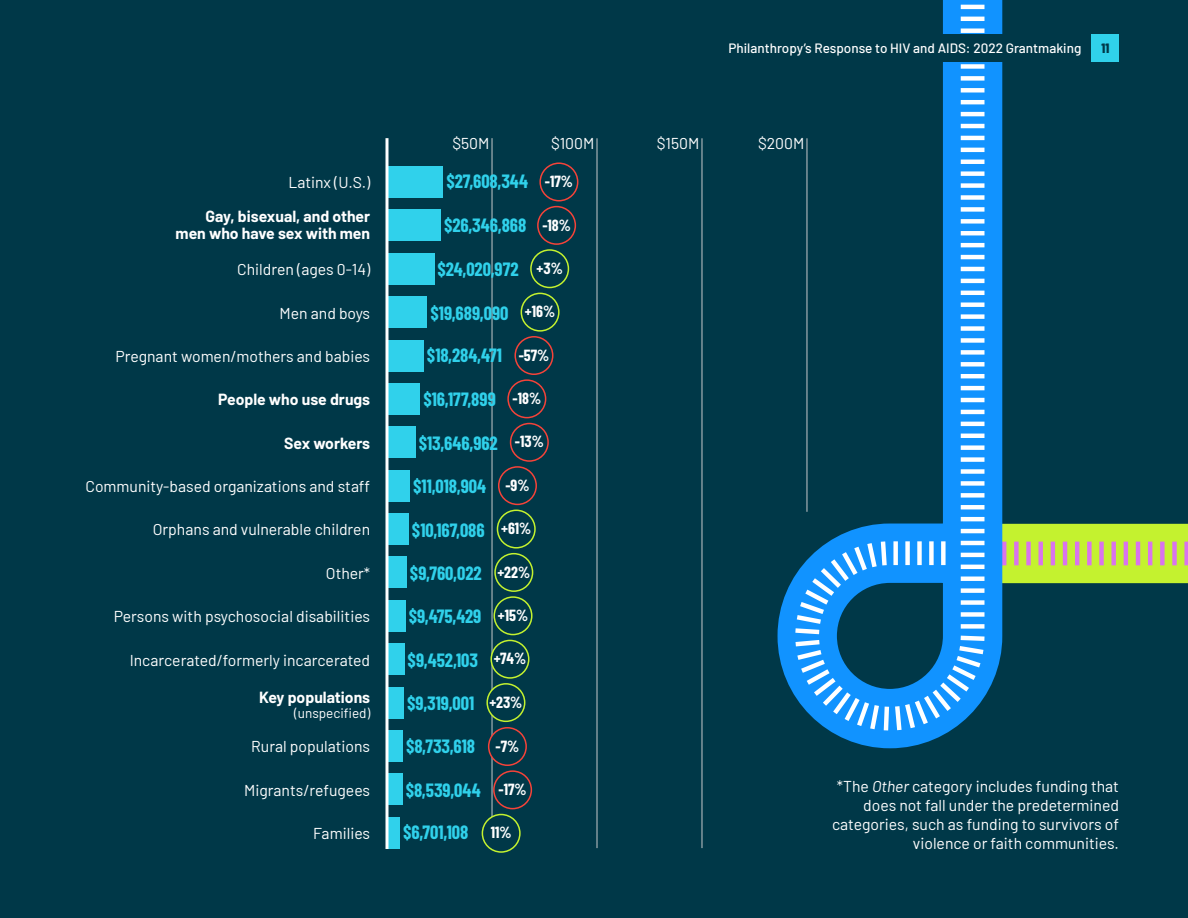
<style>
.page{position:relative;width:1188px;height:918px;background:#003848}
.page>*{position:absolute;margin:0;border:0;box-sizing:border-box;transform-origin:0 0}
.Chart_numbers_-_BarCond_12pt{font:700 18.75px "Barlow Condensed";color:#30d1eb}
.Body_-_Barlow_10_5_navy{font:15.75px/18.9px "Barlow";color:#fff;text-align:right}
.Body_-_Barlow_10_5_navy-2{font:700 15.75px/16.5px "Barlow";color:#fff;text-align:right}
.Body_-_Barlow_10_5_navy-3{font:700 15.75px "Barlow Condensed";color:#fff}
.t1{font:500 13.5px "Barlow";color:#fff}
.t2{font:13.5px "Barlow";color:#fff}
.t3{font:800 13.5px "Barlow Condensed";color:#003848}
.s1{font-style:italic}
</style>
<div class="page">
<hr style="left:597px;top:138px;width:1px;height:710px;background:#c7c8ca">
<hr style="left:702px;top:138px;width:1px;height:710px;background:#c7c8ca">
<hr style="left:492px;top:138px;width:1px;height:711px;background:#c7c8ca">
<div style="left:388px;top:166px;width:55px;height:32px;background:#30d1eb"></div>
<div style="left:388px;top:296px;width:40px;height:32px;background:#30d1eb"></div>
<div style="left:388px;top:557px;width:19px;height:31px;background:#30d1eb"></div>
<div style="left:388px;top:470px;width:22px;height:32px;background:#30d1eb"></div>
<div style="left:388px;top:730px;width:15px;height:32px;background:#30d1eb"></div>
<div style="left:388px;top:210px;width:53px;height:31px;background:#30d1eb"></div>
<div style="left:388px;top:340px;width:36px;height:31px;background:#30d1eb"></div>
<div style="left:388px;top:600px;width:18px;height:32px;background:#30d1eb"></div>
<div style="left:388px;top:513px;width:21px;height:32px;background:#30d1eb"></div>
<div style="left:388px;top:773px;width:15px;height:32px;background:#30d1eb"></div>
<div style="left:388px;top:817px;width:12px;height:32px;background:#30d1eb"></div>
<div style="left:388px;top:253px;width:47px;height:32px;background:#30d1eb"></div>
<div style="left:388px;top:426px;width:28px;height:32px;background:#30d1eb"></div>
<div style="left:388px;top:687px;width:16px;height:31px;background:#30d1eb"></div>
<div style="left:388px;top:383px;width:32px;height:32px;background:#30d1eb"></div>
<div style="left:388px;top:643px;width:17px;height:32px;background:#30d1eb"></div>
<div style="left:539px;top:162px;width:39px;height:39px;border:2px solid #f64339;border-radius:50%"></div>
<div style="left:514px;top:336px;width:39px;height:39px;border:2px solid #f64339;border-radius:50%"></div>
<div style="left:530px;top:249px;width:39px;height:39px;border:2px solid #c4f22f;border-radius:50%"></div>
<div style="left:510px;top:423px;width:39px;height:39px;border:2px solid #f64339;border-radius:50%"></div>
<div style="left:494px;top:596px;width:39px;height:39px;border:2px solid #c4f22f;border-radius:50%"></div>
<div style="left:489px;top:728px;width:37px;height:37px;background:#003848;border-radius:50%"></div>
<div style="left:488px;top:727px;width:39px;height:39px;border:2px solid #f64339;border-radius:50%"></div>
<div style="left:537px;top:206px;width:39px;height:39px;border:2px solid #f64339;border-radius:50%"></div>
<div style="left:507px;top:379px;width:39px;height:39px;border:2px solid #f64339;border-radius:50%"></div>
<div style="left:494px;top:553px;width:39px;height:39px;border:2px solid #c4f22f;border-radius:50%"></div>
<div style="left:521px;top:293px;width:39px;height:39px;border:2px solid #c4f22f;border-radius:50%"></div>
<div style="left:498px;top:466px;width:39px;height:39px;border:2px solid #f64339;border-radius:50%"></div>
<div style="left:490px;top:640px;width:39px;height:39px;border:2px solid #c4f22f;border-radius:50%"></div>
<div style="left:493px;top:770px;width:39px;height:39px;border:2px solid #f64339;border-radius:50%"></div>
<div style="left:497px;top:510px;width:39px;height:39px;border:2px solid #c4f22f;border-radius:50%"></div>
<div style="left:487px;top:684px;width:38px;height:37px;background:#003848;border-radius:50%"></div>
<div style="left:486px;top:683px;width:39px;height:39px;border:2px solid #c4f22f;border-radius:50%"></div>
<div style="left:482px;top:815px;width:38px;height:37px;background:#003848;border-radius:50%"></div>
<div style="left:482px;top:814px;width:39px;height:39px;border:2px solid #c4f22f;border-radius:50%"></div>
<hr style="left:386px;top:138px;width:2px;height:711px;background:#fff">
<div style="left:1002px;top:524px;width:186px;height:59px;background:#c4f22f"></div>
<div style="left:1038px;top:542px;width:5px;height:23px;background:#d974ed"></div>
<hr style="left:1051px;top:542px;width:4px;height:23px;background:#d974ed">
<hr style="left:1063px;top:542px;width:4px;height:23px;background:#d974ed">
<hr style="left:1075px;top:542px;width:4px;height:23px;background:#d974ed">
<div style="left:1087px;top:542px;width:5px;height:23px;background:#d974ed"></div>
<div style="left:1099px;top:542px;width:5px;height:23px;background:#d974ed"></div>
<div style="left:1111px;top:542px;width:5px;height:23px;background:#d974ed"></div>
<hr style="left:1124px;top:542px;width:4px;height:23px;background:#d974ed">
<hr style="left:1136px;top:542px;width:4px;height:23px;background:#d974ed">
<hr style="left:1148px;top:542px;width:4px;height:23px;background:#d974ed">
<div style="left:1160px;top:542px;width:5px;height:23px;background:#d974ed"></div>
<div style="left:1172px;top:542px;width:5px;height:23px;background:#d974ed"></div>
<svg style="left:1184px;top:542px;width:3px;height:23px"></svg>
<svg style="left:1187px;top:542px;width:1px;height:23px"></svg>
<svg style="left:777px;top:0;width:255px;height:749px"></svg>
<svg style="left:791px;top:0;width:198px;height:735px"></svg>
<div style="left:718px;top:34px;width:374px;height:27px;background:#003848"></div>
<div style="left:1092px;top:34px;width:27px;height:27px;background:#30d1eb"></div>
<p class="t1" style="left:729px;top:38px;width:354px">Philanthropy’s Response to HIV and AIDS: 2022 Grantmaking</p>
<p class="t3" style="left:1101px;top:40px;width:9px">11</p>
<p class="Body_-_Barlow_10_5_navy" style="left:452px;top:133px;width:39px">$50M</p>
<p class="Body_-_Barlow_10_5_navy" style="left:551px;top:133px;width:45px">$100M</p>
<p class="Body_-_Barlow_10_5_navy" style="left:657px;top:133px;width:44px">$150M</p>
<p class="Body_-_Barlow_10_5_navy" style="left:758px;top:133px;width:48px">$200M</p>
<p class="Body_-_Barlow_10_5_navy" style="left:288px;top:172px;width:83px">Latinx (U.S.)</p>
<p class="Chart_numbers_-_BarCond_12pt" style="left:446px;top:170px;width:83px">$27,608,344</p>
<p class="Body_-_Barlow_10_5_navy-3" style="left:545px;top:172px;width:30px">-17%</p>
<p class="Body_-_Barlow_10_5_navy-2" style="left:176px;top:207px;width:196px">Gay, bisexual, and other men who have sex with men</p>
<p class="Chart_numbers_-_BarCond_12pt" style="left:444px;top:214px;width:84px">$26,346,868</p>
<p class="Body_-_Barlow_10_5_navy-3" style="left:542px;top:215px;width:30px">-18%</p>
<p class="Body_-_Barlow_10_5_navy" style="left:237px;top:259px;width:134px">Children (ages 0-14)</p>
<p class="Body_-_Barlow_10_5_navy" style="left:280px;top:302px;width:92px">Men and boys</p>
<p class="Body_-_Barlow_10_5_navy" style="left:115px;top:346px;width:256px">Pregnant women/mothers and babies</p>
<p class="Body_-_Barlow_10_5_navy-2" style="left:218px;top:390px;width:154px">People who use drugs</p>
<p class="Body_-_Barlow_10_5_navy-2" style="left:284px;top:434px;width:87px">Sex workers</p>
<p class="Body_-_Barlow_10_5_navy" style="left:85px;top:476px;width:286px">Community-based organizations and staff</p>
<p class="Chart_numbers_-_BarCond_12pt" style="left:438px;top:257px;width:83px">$24,020,972</p>
<p class="Body_-_Barlow_10_5_navy-3" style="left:537px;top:259px;width:28px">+3%</p>
<p class="Chart_numbers_-_BarCond_12pt" style="left:430px;top:301px;width:79px">$19,689,090</p>
<p class="Chart_numbers_-_BarCond_12pt" style="left:427px;top:344px;width:77px">$18,284,471</p>
<p class="Body_-_Barlow_10_5_navy-3" style="left:525px;top:302px;width:32px">+16%</p>
<p class="Body_-_Barlow_10_5_navy-3" style="left:519px;top:345px;width:32px">-57%</p>
<p class="Chart_numbers_-_BarCond_12pt" style="left:423px;top:388px;width:74px">$16,177,899</p>
<p class="Body_-_Barlow_10_5_navy-3" style="left:513px;top:389px;width:30px">-18%</p>
<p class="Chart_numbers_-_BarCond_12pt" style="left:419px;top:431px;width:81px">$13,646,962</p>
<p class="Body_-_Barlow_10_5_navy-3" style="left:515px;top:432px;width:30px">-13%</p>
<p class="Chart_numbers_-_BarCond_12pt" style="left:413px;top:475px;width:74px">$11,018,904</p>
<p class="Body_-_Barlow_10_5_navy-3" style="left:505px;top:475px;width:26px">-9%</p>
<p class="Body_-_Barlow_10_5_navy" style="left:153px;top:519px;width:219px">Orphans and vulnerable children</p>
<p class="Chart_numbers_-_BarCond_12pt" style="left:412px;top:518px;width:74px">$10,167,086</p>
<p class="Body_-_Barlow_10_5_navy-3" style="left:501px;top:519px;width:32px">+61%</p>
<p class="Body_-_Barlow_10_5_navy" style="left:326px;top:562px;width:46px">Other*</p>
<p class="Chart_numbers_-_BarCond_12pt" style="left:410px;top:562px;width:73px">$9,760,022</p>
<p class="Body_-_Barlow_10_5_navy-3" style="left:498px;top:562px;width:34px">+22%</p>
<p class="Body_-_Barlow_10_5_navy" style="left:114px;top:606px;width:258px">Persons with psychosocial disabilities</p>
<p class="Chart_numbers_-_BarCond_12pt" style="left:409px;top:605px;width:74px">$9,475,429</p>
<p class="Body_-_Barlow_10_5_navy-3" style="left:498px;top:606px;width:32px">+15%</p>
<p class="Body_-_Barlow_10_5_navy" style="left:130px;top:649px;width:242px">Incarcerated/formerly incarcerated</p>
<p class="Chart_numbers_-_BarCond_12pt" style="left:408px;top:648px;width:72px">$9,452,103</p>
<p class="Body_-_Barlow_10_5_navy-3" style="left:494px;top:649px;width:34px">+74%</p>
<p class="Body_-_Barlow_10_5_navy-2" style="left:259px;top:688px;width:113px">Key populations</p>
<p class="t2" style="left:294px;top:703px;width:77px">(unspecified)</p>
<p class="Chart_numbers_-_BarCond_12pt" style="left:407px;top:692px;width:69px">$9,319,001</p>
<p class="Body_-_Barlow_10_5_navy-3" style="left:490px;top:692px;width:34px">+23%</p>
<p class="Body_-_Barlow_10_5_navy" style="left:251px;top:736px;width:120px">Rural populations</p>
<p class="Chart_numbers_-_BarCond_12pt" style="left:406px;top:735px;width:71px">$8,733,618</p>
<p class="Body_-_Barlow_10_5_navy-3" style="left:496px;top:736px;width:25px">-7%</p>
<p class="Body_-_Barlow_10_5_navy" style="left:244px;top:779px;width:128px">Migrants/refugees</p>
<p class="Body_-_Barlow_10_5_navy" style="left:313px;top:823px;width:58px">Families</p>
<p class="Chart_numbers_-_BarCond_12pt" style="left:406px;top:778px;width:76px">$8,539,044</p>
<p class="Chart_numbers_-_BarCond_12pt" style="left:403px;top:821px;width:67px">$6,701,108</p>
<p class="Body_-_Barlow_10_5_navy-3" style="left:499px;top:780px;width:30px">-17%</p>
<p class="Body_-_Barlow_10_5_navy-3" style="left:491px;top:823px;width:22px">11%</p>
<p class="Body_-_Barlow_10_5_navy" style="left:832px;top:776px;width:288px">*The <span class="s1">Other</span> category includes funding that does not fall under the predetermined categories, such as funding to survivors of violence or faith communities.</p>
</div>
